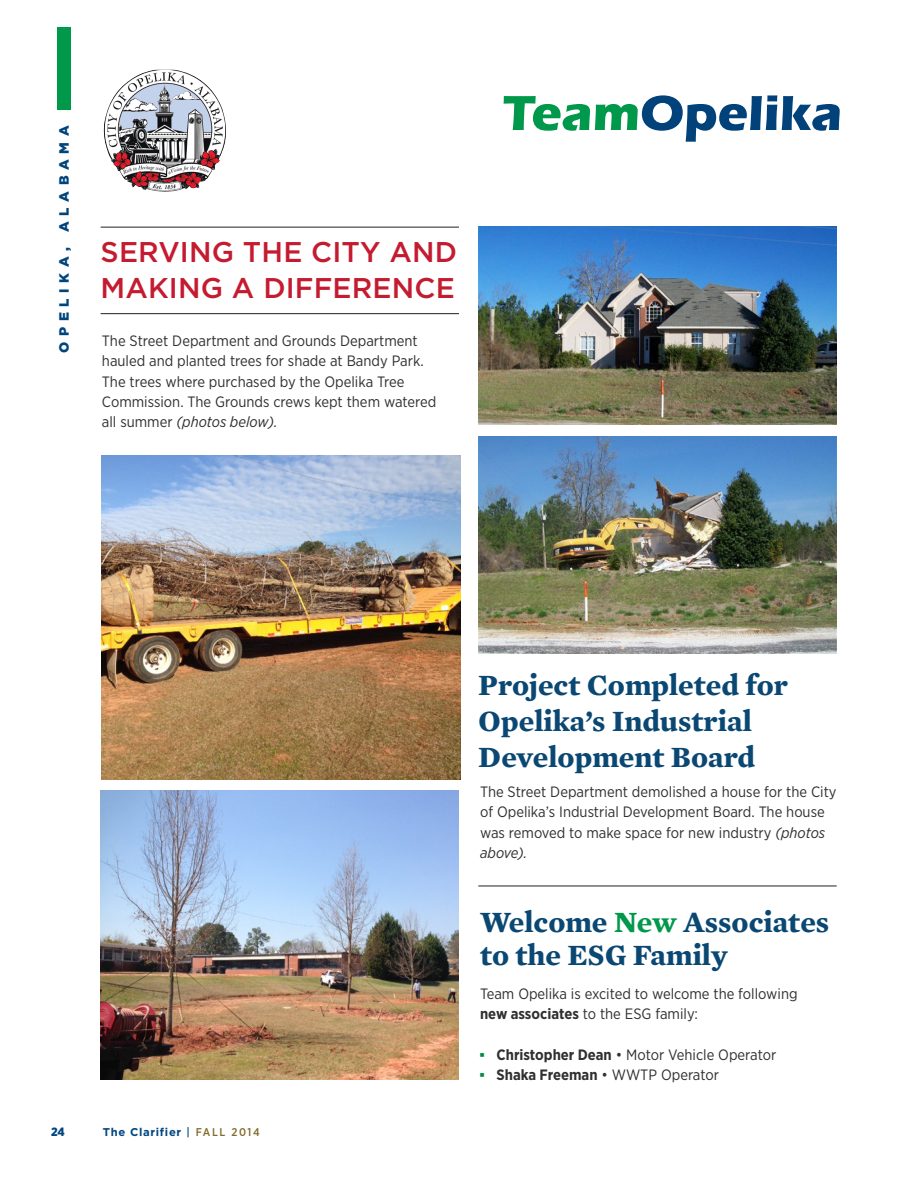
<style>
.page{position:relative;width:918px;height:1188px;background:#fff}
.page>*{position:absolute;margin:0;border:0;box-sizing:border-box;transform-origin:0 0}
.t1{font:51px "Eras Bld ITC";color:#004279}
.t2{font:700 30px/33px "Mercury Text G1";color:#0a4873}
.t3{font:500 28.5px/36.6px "Gotham";letter-spacing:.005em;color:#c51b30}
.t4{font:15px/20.4px "Gotham Narrow";color:#2f302f}
.t5{font:italic 15px "Gotham Narrow";color:#2f302f}
.t6{font:900 13.5px "Gotham";letter-spacing:.42em;color:#00447c}
.t7{font:900 12px "Gotham Narrow";color:#004680}
.t8{font:700 11.25px "Gotham";letter-spacing:.06em;color:#004680}
.s1{font-style:normal}
.s2{color:#00984a}
.s3{font-family:"Gotham Narrow";font-weight:500}
.s4{font-family:"Gotham Narrow";font-weight:500;color:#82692a}
.s5{font-style:italic}
.s6{font-weight:700}
.s7{font-family:"Universal Newswith Comm Pi";color:#008b46}
</style>
<div class="page">
<img style="left:103px;top:70px;width:123px;height:122px">
<div style="left:58px;top:27px;width:13px;height:82px;background:#00984a"></div>
<img style="left:101px;top:791px;width:358px;height:289px">
<img style="left:478px;top:436px;width:359px;height:218px">
<img style="left:102px;top:455px;width:358px;height:325px">
<img style="left:478px;top:227px;width:359px;height:198px">
<hr style="left:101px;top:227px;width:358px;height:1px;background:#231f20">
<hr style="left:101px;top:313px;width:358px;height:1px;background:#231f20">
<hr style="left:478px;top:886px;width:359px;height:1px;background:#231f20">
<p class="t6" style="left:56px;top:353px;width:229px;rotate:-90deg">OPELIKA, ALABAMA</p>
<p class="t3" style="left:101px;top:232px;width:358px">SERVING THE CITY AND<br>MAKING A DIFFERENCE</p>
<p class="t4" style="left:102px;top:330px;width:336px">The Street Department and Grounds Department hauled and planted trees for shade at Bandy Park.<br>The trees where purchased by the Opelika Tree Commission. The Grounds crews kept them watered</p>
<p class="t5" style="left:102px;top:413px;width:177px"><span class="s1">all summer</span> (photos below).</p>
<p class="t1" style="left:503px;top:84px;width:341px"><span class="s2">Team</span>Opelika</p>
<p class="t7" style="left:51px;top:1124px;width:15px">24</p>
<p class="t8" style="left:103px;top:1126px;width:158px">The Clarifier <span class="s3">|</span> <span class="s4">FALL 2014</span></p>
<p class="t2" style="left:478px;top:667px;width:311px">Project Completed for</p>
<p class="t2" style="left:478px;top:703px;width:275px">Opelika’s Industrial</p>
<p class="t2" style="left:478px;top:739px;width:279px">Development Board</p>
<p class="t4" style="left:480px;top:781px;width:358px">The Street Department demolished a house for the City of Opelika’s Industrial Development Board. The house was removed to make space for new industry <span class="s5">(photos above).</span></p>
<p class="t2" style="left:480px;top:904px;width:351px">Welcome <span class="s2">New</span> Associates to the ESG Family</p>
<p class="t4" style="left:480px;top:983px;width:319px">Team Opelika is excited to welcome the following <span class="s6">new associates</span> to the ESG family:</p>
<p class="t4" style="left:480px;top:1044px;width:298px"><span class="s7">b</span> <span class="s6">Christopher Dean</span> • Motor Vehicle Operator</p>
<p class="t4" style="left:480px;top:1065px;width:240px"><span class="s7">b</span> <span class="s6">Shaka Freeman</span> • WWTP Operator</p>
</div>
